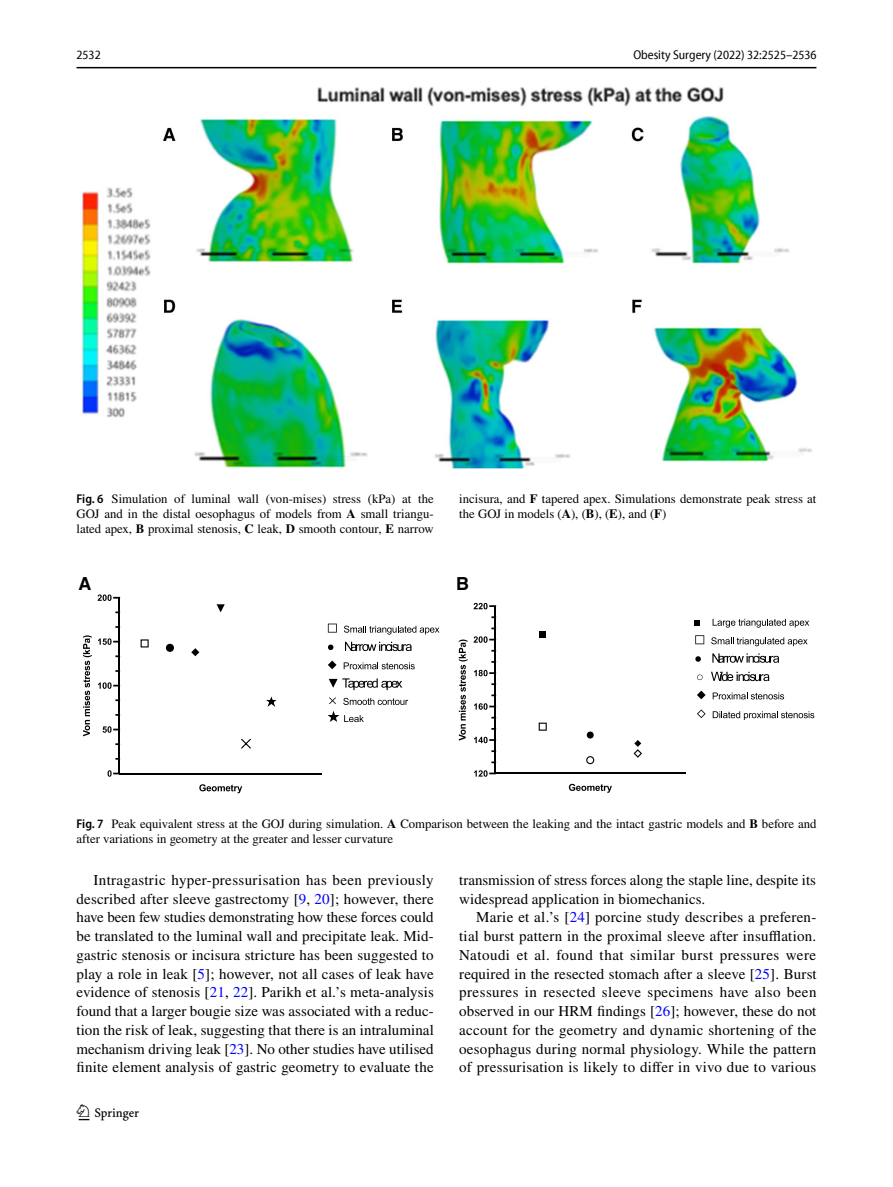
<style>
.page{position:relative;width:893px;height:1187px;background:#fff}
.page>*{position:absolute;margin:0;border:0;box-sizing:border-box;transform-origin:0 0}
.t1{font:22.5px "Springnew Regular 2";color:#000}
.t2{font:700 18px "Helvetica";color:#000}
.t3{font:15px/18.8px "STIX";letter-spacing:.005em;color:#000;text-align:justify}
.t4{font:12.75px/15px "STIX";color:#000}
.t5{font:semi-condensed 12.75px "Myriad Pro Unic";color:#000}
.s1{font-family:"Myriad Pro";font-weight:600;font-stretch:semi-condensed}
.s2{font-weight:700}
.s3{color:#00f}
</style>
<div class="page">
<hr style="left:77px;top:67px;width:739px;height:1px;background:#000">
<img style="left:81px;top:87px;width:731px;height:381px">
<hr style="left:119px;top:772px;width:203px;height:2px;background:#000">
<hr style="left:118px;top:597px;width:2px;height:176px;background:#000">
<svg style="left:108px;top:770px;width:12px;height:6px"></svg>
<svg style="left:103px;top:726px;width:15px;height:6px"></svg>
<svg style="left:98px;top:682px;width:20px;height:6px"></svg>
<svg style="left:98px;top:638px;width:20px;height:6px"></svg>
<svg style="left:98px;top:594px;width:22px;height:7px"></svg>
<svg style="left:141px;top:639px;width:8px;height:8px"></svg>
<svg style="left:165px;top:643px;width:9px;height:9px"></svg>
<svg style="left:191px;top:648px;width:8px;height:8px"></svg>
<svg style="left:217px;top:604px;width:8px;height:8px"></svg>
<svg style="left:241px;top:738px;width:10px;height:10px"></svg>
<svg style="left:266px;top:696px;width:11px;height:10px"></svg>
<svg style="left:199px;top:784px;width:43px;height:9px"></svg>
<svg style="left:83px;top:635px;width:9px;height:101px"></svg>
<svg style="left:328px;top:623px;width:9px;height:9px"></svg>
<svg style="left:344px;top:625px;width:95px;height:9px"></svg>
<svg style="left:328px;top:644px;width:5px;height:6px"></svg>
<svg style="left:345px;top:641px;width:66px;height:10px"></svg>
<svg style="left:329px;top:678px;width:73px;height:12px"></svg>
<svg style="left:328px;top:660px;width:9px;height:9px"></svg>
<svg style="left:344px;top:662px;width:71px;height:7px"></svg>
<svg style="left:328px;top:697px;width:80px;height:25px"></svg>
<hr style="left:495px;top:772px;width:190px;height:2px;background:#000">
<hr style="left:494px;top:606px;width:2px;height:167px;background:#000">
<svg style="left:474px;top:770px;width:22px;height:6px"></svg>
<svg style="left:474px;top:736px;width:20px;height:7px"></svg>
<svg style="left:474px;top:703px;width:20px;height:6px"></svg>
<svg style="left:474px;top:669px;width:20px;height:7px"></svg>
<svg style="left:474px;top:636px;width:20px;height:6px"></svg>
<svg style="left:474px;top:603px;width:22px;height:6px"></svg>
<svg style="left:539px;top:722px;width:8px;height:8px"></svg>
<svg style="left:539px;top:631px;width:7px;height:7px"></svg>
<svg style="left:586px;top:731px;width:8px;height:7px"></svg>
<svg style="left:586px;top:756px;width:8px;height:8px"></svg>
<svg style="left:634px;top:740px;width:8px;height:17px"></svg>
<svg style="left:569px;top:783px;width:43px;height:9px"></svg>
<svg style="left:459px;top:639px;width:9px;height:101px"></svg>
<svg style="left:695px;top:635px;width:9px;height:9px"></svg>
<svg style="left:711px;top:637px;width:97px;height:9px"></svg>
<svg style="left:695px;top:656px;width:6px;height:5px"></svg>
<svg style="left:712px;top:653px;width:67px;height:9px"></svg>
<svg style="left:697px;top:674px;width:5px;height:6px"></svg>
<svg style="left:711px;top:671px;width:58px;height:10px"></svg>
<svg style="left:697px;top:690px;width:9px;height:9px"></svg>
<svg style="left:713px;top:692px;width:71px;height:7px"></svg>
<svg style="left:697px;top:709px;width:9px;height:9px"></svg>
<svg style="left:713px;top:711px;width:101px;height:9px"></svg>
<svg style="left:694px;top:620px;width:6px;height:5px"></svg>
<svg style="left:713px;top:618px;width:96px;height:9px"></svg>
<p class="t5" style="left:77px;top:50px;width:26px">2532</p>
<p class="t5" style="left:633px;top:50px;width:185px">Obesity Surgery (2022) 32:2525–2536</p>
<p class="t4" style="left:77px;top:492px;width:359px;text-align:justify"><span class="s1">Fig. 6</span> Simulation of luminal wall (von-mises) stress (kPa) at the GOJ and in the distal oesophagus of models from <span class="s2">A</span> small triangu&shy;lated apex, <span class="s2">B</span> proximal stenosis, <span class="s2">C</span> leak, <span class="s2">D</span> smooth contour, <span class="s2">E</span> narrow</p>
<p class="t4" style="left:459px;top:492px;width:359px">incisura, and <span class="s2">F</span> tapered apex. Simulations demonstrate peak stress at the GOJ in models (<span class="s2">A</span>), (<span class="s2">B</span>), (<span class="s2">E</span>), and (<span class="s2">F</span>)</p>
<p class="t2" style="left:79px;top:573px;width:14px">A</p>
<p class="t2" style="left:456px;top:573px;width:14px">B</p>
<p class="t4" style="left:77px;top:817px;width:741px"><span class="s1">Fig. 7</span> Peak equivalent stress at the GOJ during simulation. <span class="s2">A</span> Comparison between the leaking and the intact gastric models and <span class="s2">B</span> before and after variations in geometry at the greater and lesser curvature</p>
<p class="t3" style="left:77px;top:871px;width:359px;text-indent:17px">Intragastric hyper-pressurisation has been previously described after sleeve gastrectomy [<span class="s3">9</span>, <span class="s3">20</span>]; however, there have been few studies demonstrating how these forces could be translated to the luminal wall and precipitate leak. Mid&shy;gastric stenosis or incisura stricture has been suggested to play a role in leak [<span class="s3">5</span>]; however, not all cases of leak have evidence of stenosis [<span class="s3">21</span>, <span class="s3">22</span>]. Parikh et al.’s meta-analysis found that a larger bougie size was associated with a reduc&shy;tion the risk of leak, suggesting that there is an intraluminal mechanism driving leak [<span class="s3">23</span>]. No other studies have utilised finite element analysis of gastric geometry to evaluate the</p>
<p class="t3" style="left:459px;top:871px;width:358px">transmission of stress forces along the staple line, despite its widespread application in biomechanics.</p>
<p class="t3" style="left:459px;top:908px;width:359px;text-indent:17px">Marie et al.’s [<span class="s3">24</span>] porcine study describes a preferen&shy;tial burst pattern in the proximal sleeve after insufflation.<br>Natoudi et al. found that similar burst pressures were required in the resected stomach after a sleeve [<span class="s3">25</span>]. Burst pressures in resected sleeve specimens have also been observed in our HRM findings [<span class="s3">26</span>]; however, these do not account for the geometry and dynamic shortening of the oesophagus during normal physiology. While the pattern of pressurisation is likely to differ in vivo due to various</p>
<h1 class="t1" style="left:79px;top:1104px;width:62px">1 3</h1>
</div>
